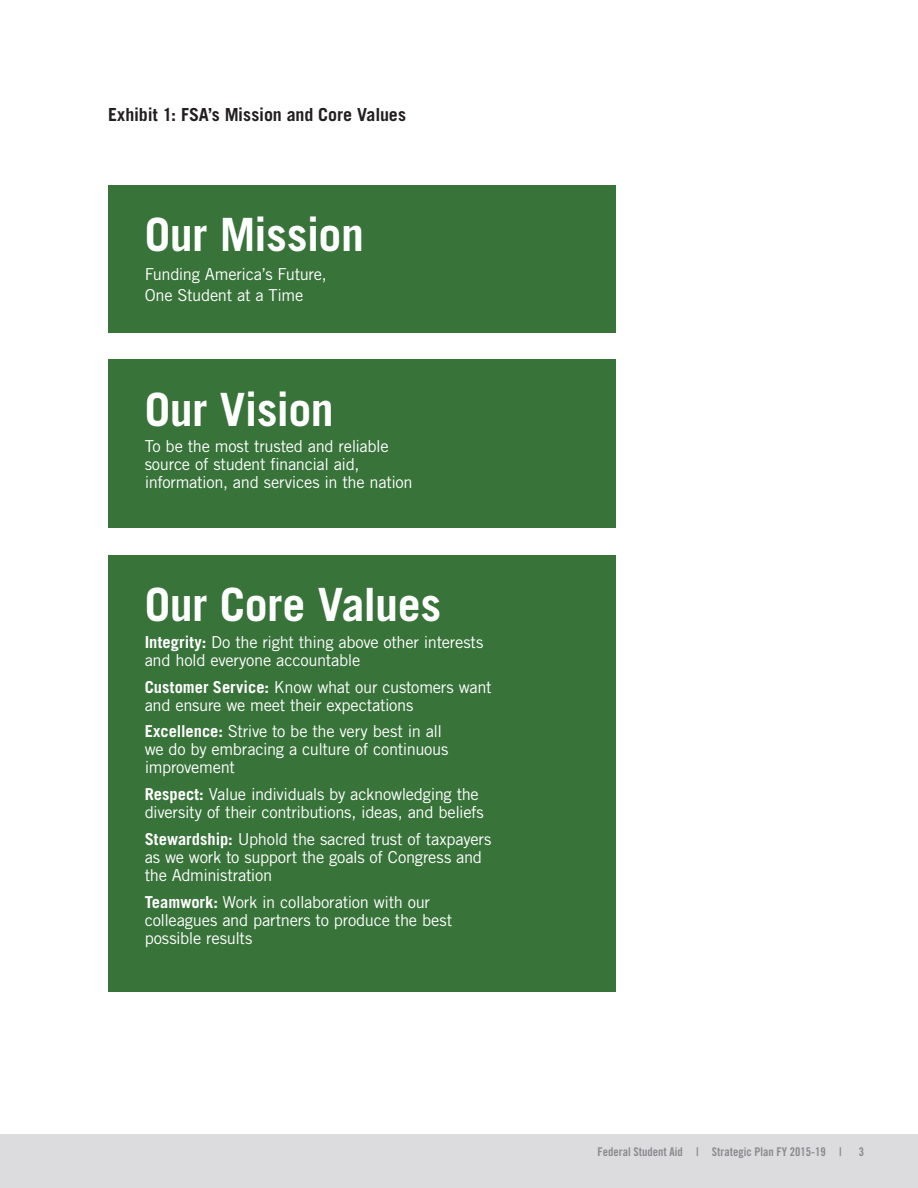
<style>
.page{position:relative;width:918px;height:1188px;background:#fff}
.page>*{position:absolute;margin:0;border:0;box-sizing:border-box;transform-origin:0 0}
.t1{font:700 45.9px "Trade Gothic LT Std";letter-spacing:-.01em;color:#fff}
.t2{font:700 18px "Trade Gothic LT Std";letter-spacing:-.005em;color:#231f20}
.t3{font:16.5px/18px "Trade Gothic LT Std";letter-spacing:-.02em;color:#fff}
.t4{font:12px "Trade Gothic LT Std Bd Cn 20";color:#8a8a8e}
.s1{font-weight:700}
</style>
<div class="page">
<div style="left:0;top:1134px;width:918px;height:54px;background:#dcdcde"></div>
<div style="left:108px;top:185px;width:508px;height:148px;background:#38733a"></div>
<div style="left:108px;top:360px;width:508px;height:168px;background:#38733a"></div>
<div style="left:108px;top:555px;width:508px;height:437px;background:#38733a"></div>
<p class="t2" style="left:108px;top:108px;width:300px">Exhibit 1: FSA’s Mission and Core Values</p>
<p class="t1" style="left:145px;top:218px;width:221px">Our Mission</p>
<p class="t3" style="left:145px;top:266px;width:184px;line-height:20.4px">Funding America’s Future,<br>One Student at a Time</p>
<p class="t1" style="left:145px;top:393px;width:191px">Our Vision</p>
<p class="t3" style="left:145px;top:439px;width:270px">To be the most trusted and reliable source of student financial aid, information, and services in the nation</p>
<p class="t1" style="left:145px;top:588px;width:298px">Our Core Values</p>
<p class="t3" style="left:145px;top:634px;width:340px"><span class="s1">Integrity:</span> Do the right thing above other interests and hold everyone accountable</p>
<p class="t3" style="left:145px;top:679px;width:348px"><span class="s1">Customer Service:</span> Know what our customers want and ensure we meet their expectations</p>
<p class="t3" style="left:145px;top:724px;width:305px"><span class="s1">Excellence:</span> Strive to be the very best in all we do by embracing a culture of continuous improvement</p>
<p class="t3" style="left:145px;top:787px;width:341px"><span class="s1">Respect:</span> Value individuals by acknowledging the diversity of their contributions, ideas, and beliefs</p>
<p class="t3" style="left:145px;top:831px;width:348px"><span class="s1">Stewardship:</span> Uphold the sacred trust of taxpayers as we work to support the goals of Congress and the Administration</p>
<p class="t3" style="left:145px;top:894px;width:309px"><span class="s1">Teamwork:</span> Work in collaboration with our colleagues and partners to produce the best possible results</p>
<p class="t4" style="left:597px;top:1147px;width:246px">Federal Student Aid | Strategic Plan FY 2015-19 |</p>
<p class="t4" style="left:859px;top:1147px;width:7px">3</p>
</div>
